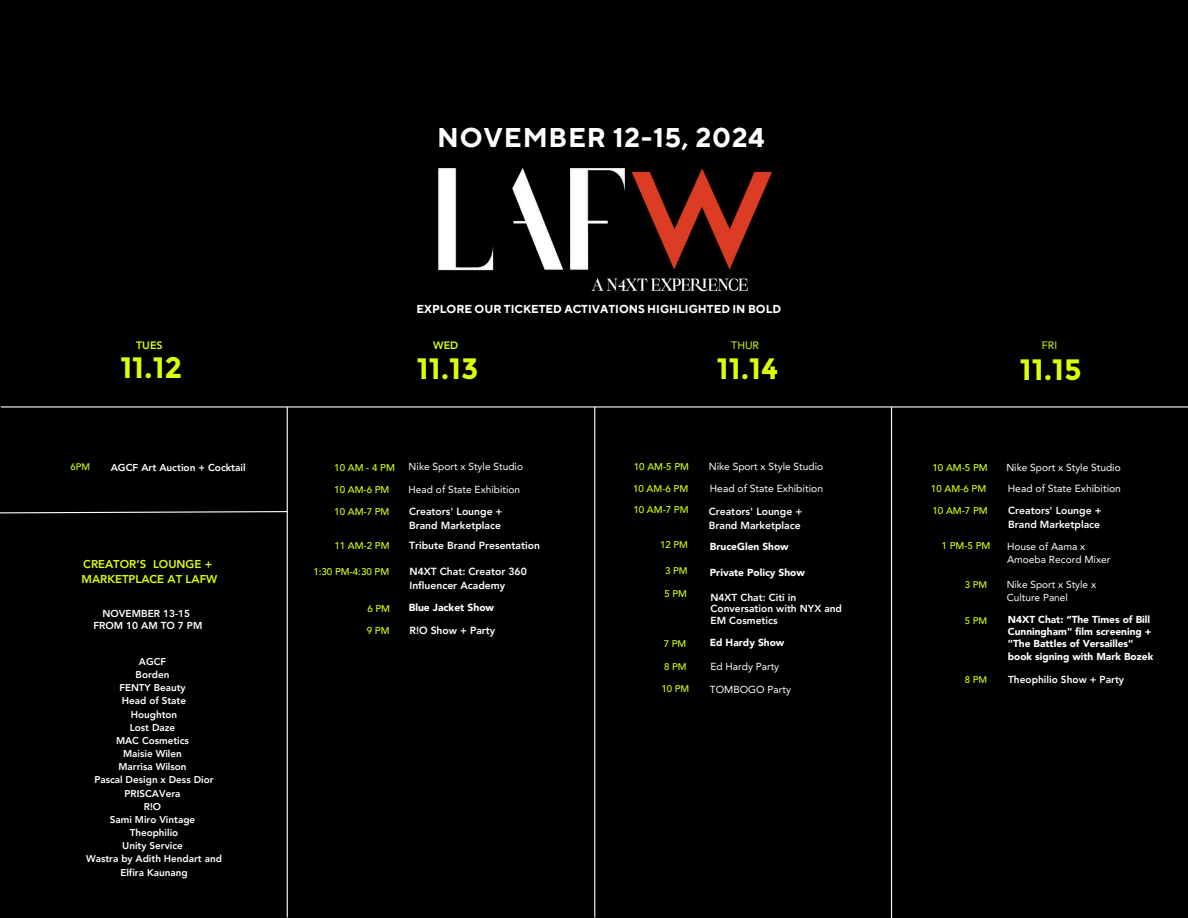
<style>
.page{position:relative;width:1188px;height:918px;background:#000}
.page>*{position:absolute;margin:0;border:0;box-sizing:border-box;transform-origin:0 0}
.t1{font:700 29.55px "Montserrat";color:#dfff05}
.t2{font:700 27px "TT Norms Pro";letter-spacing:.03em;color:#fff}
.t3{font:700 11.55px "TT Norms Pro";color:#fff}
.t4{font:800 11.4px/15.1px "Avenir LT Pro";color:#dfff05}
.t5{font:800 10.65px "Avenir LT Pro";color:#dfff05}
.t6{font:10.65px "Avenir LT Pro";color:#dfff05}
.t7{font:800 10.35px/13.8px "Avenir LT Pro";color:#fff}
.t8{font:10.35px "Avenir LT Pro";color:#fff}
.t9{font:900 10.35px "Avenir LT Pro";color:#fff}
.t10{font:10.2px "Avenir LT Pro";color:#fff}
.t11{font:800 10.2px/11.9px "Avenir LT Pro";color:#fff}
.t12{font:900 10.2px "Avenir LT Pro";color:#fff}
.t13{font:900 10.05px/12.1px "Avenir LT Pro";color:#fff}
.t14{font:800 10.05px/11.7px "Avenir LT Pro";color:#fff;text-align:center}
.t15{font:10.05px "Avenir LT Pro";color:#fff}
.t16{font:800 9.9px/13.2px "Avenir LT Pro";color:#fff;text-align:center}
.t17{font:500 9.75px "Avenir LT Pro";color:#dfff05}
.t18{font:500 9.6px "Avenir LT Pro";color:#dfff05}
.t19{font:500 9.45px "Avenir LT Pro";color:#dfff05}
</style>
<div class="page">
<hr style="left:1px;top:406px;width:1187px;height:2px;background:#fff">
<img style="left:438px;top:167px;width:334px;height:125px">
<hr style="left:287px;top:407px;width:1px;height:511px;background:#fff">
<hr style="left:594px;top:407px;width:1px;height:511px;background:#fff">
<svg style="left:0;top:510px;width:288px;height:4px"></svg>
<hr style="left:891px;top:407px;width:1px;height:511px;background:#fff">
<h3 class="t2" style="left:437px;top:121px;width:329px">NOVEMBER 12-15, 2024</h3>
<p class="t3" style="left:417px;top:302px;width:366px">EXPLORE OUR TICKETED ACTIVATIONS HIGHLIGHTED IN BOLD</p>
<p class="t5" style="left:136px;top:341px;width:28px">TUES</p>
<h1 class="t5" style="left:433px;top:341px;width:27px">WED</h1>
<h1 class="t6" style="left:731px;top:341px;width:29px">THUR</h1>
<h1 class="t6" style="left:1042px;top:341px;width:17px">FRI</h1>
<h1 class="t1" style="left:120px;top:349px;width:64px">11.12</h1>
<h2 class="t1" style="left:417px;top:350px;width:63px">11.13</h2>
<h2 class="t1" style="left:717px;top:350px;width:63px">11.14</h2>
<h3 class="t1" style="left:1020px;top:352px;width:63px">11.15</h3>
<p class="t19" style="left:71px;top:463px;width:21px">6PM</p>
<p class="t14" style="left:111px;top:463px;width:137px">AGCF Art Auction + Cocktail</p>
<h4 class="t4" style="left:82px;top:557px;width:137px">CREATOR’S LOUNGE +<br>MARKETPLACE AT LAFW</h4>
<h4 class="t14" style="left:93px;top:609px;width:111px">NOVEMBER 13-15<br>FROM 10 AM TO 7 PM</h4>
<h4 class="t16" style="left:94px;top:656px;width:121px">AGCF<br>Borden<br>FENTY Beauty<br>Head of State<br>Houghton<br>Lost Daze<br>MAC Cosmetics<br>Maisie Wilen<br>Marrisa Wilson<br>Pascal Design x Dess Dior<br>PRISCAVera<br>R!O<br>Sami Miro Vintage</h4>
<h4 class="t16" style="left:86px;top:827px;width:137px">Theophilio<br>Unity Service<br>Wastra by Adith Hendart and<br>Elfira Kaunang</h4>
<h5 class="t17" style="left:334px;top:463px;width:62px">10AM-4PM</h5>
<h4 class="t10" style="left:409px;top:462px;width:116px">Nike Sport x Style Studio</h4>
<h4 class="t17" style="left:334px;top:485px;width:57px">10 AM-6 PM</h4>
<h4 class="t10" style="left:409px;top:485px;width:113px">Head of State Exhibition</h4>
<h4 class="t17" style="left:334px;top:508px;width:57px">10 AM-7 PM</h4>
<h4 class="t7" style="left:409px;top:506px;width:95px">Creators' Lounge +<br>Brand Marketplace</h4>
<h5 class="t17" style="left:334px;top:542px;width:57px">11 AM-2 PM</h5>
<h5 class="t7" style="left:409px;top:540px;width:132px">Tribute Brand Presentation</h5>
<h5 class="t17" style="left:313px;top:567px;width:77px">1:30 PM-4:30 PM</h5>
<p class="t7" style="left:410px;top:566px;width:119px">N4XT Chat: Creator 360<br>Influencer Academy</p>
<p class="t17" style="left:367px;top:604px;width:24px">6 PM</p>
<p class="t9" style="left:409px;top:604px;width:87px">Blue Jacket Show</p>
<h4 class="t17" style="left:367px;top:627px;width:24px">9 PM</h4>
<p class="t7" style="left:410px;top:624px;width:87px">R!O Show + Party</p>
<h4 class="t17" style="left:634px;top:463px;width:57px">10 AM-5 PM</h4>
<h2 class="t10" style="left:709px;top:462px;width:116px">Nike Sport x Style Studio</h2>
<h4 class="t17" style="left:633px;top:506px;width:57px">10 AM-7 PM</h4>
<h5 class="t7" style="left:709px;top:506px;width:95px">Creators' Lounge +<br>Brand Marketplace</h5>
<h5 class="t17" style="left:633px;top:484px;width:57px">10 AM-6 PM</h5>
<p class="t8" style="left:710px;top:484px;width:115px">Head of State Exhibition</p>
<h5 class="t18" style="left:660px;top:541px;width:29px">12 PM</h5>
<h4 class="t12" style="left:710px;top:542px;width:80px">BruceGlen Show</h4>
<h4 class="t18" style="left:665px;top:567px;width:24px">3 PM</h4>
<h4 class="t18" style="left:664px;top:589px;width:24px">5 PM</h4>
<h5 class="t11" style="left:711px;top:592px;width:133px">N4XT Chat: Citi in<br>Conversation with NYX and<br>EM Cosmetics</h5>
<p class="t18" style="left:664px;top:640px;width:24px">7 PM</p>
<p class="t18" style="left:664px;top:663px;width:24px">8 PM</p>
<p class="t12" style="left:710px;top:568px;width:97px">Private Policy Show</p>
<h2 class="t12" style="left:710px;top:638px;width:76px">Ed Hardy Show</h2>
<h4 class="t10" style="left:711px;top:662px;width:70px">Ed Hardy Party</h4>
<h5 class="t18" style="left:661px;top:685px;width:29px">10 PM</h5>
<h4 class="t10" style="left:710px;top:685px;width:83px">TOMBOGO Party</h4>
<h4 class="t17" style="left:932px;top:463px;width:57px">10 AM-5 PM</h4>
<h5 class="t10" style="left:1006px;top:463px;width:116px">Nike Sport x Style Studio</h5>
<h5 class="t17" style="left:932px;top:507px;width:57px">10 AM-7 PM</h5>
<h4 class="t7" style="left:1008px;top:505px;width:95px">Creators' Lounge +<br>Brand Marketplace</h4>
<h5 class="t10" style="left:1007px;top:542px;width:80px">House of Aama x</h5>
<h4 class="t10" style="left:1007px;top:555px;width:105px">Amoeba Record Mixer</h4>
<p class="t17" style="left:931px;top:484px;width:57px">10 AM-6 PM</p>
<h4 class="t8" style="left:1008px;top:484px;width:115px">Head of State Exhibition</h4>
<h5 class="t17" style="left:942px;top:542px;width:50px">1 PM-5 PM</h5>
<p class="t18" style="left:965px;top:581px;width:24px">3 PM</p>
<h4 class="t15" style="left:1007px;top:580px;width:91px">Nike Sport x Style x</h4>
<h4 class="t15" style="left:1007px;top:594px;width:63px">Culture Panel</h4>
<h5 class="t18" style="left:965px;top:617px;width:24px">5 PM</h5>
<h5 class="t13" style="left:1008px;top:614px;width:147px">N4XT Chat: “The Times of Bill<br>Cunningham" film screening + "The Battles of Versailles" book signing with Mark Bozek</h5>
<h4 class="t18" style="left:965px;top:676px;width:24px">8 PM</h4>
<h4 class="t14" style="left:1008px;top:675px;width:118px">Theophilio Show + Party</h4>
</div>
